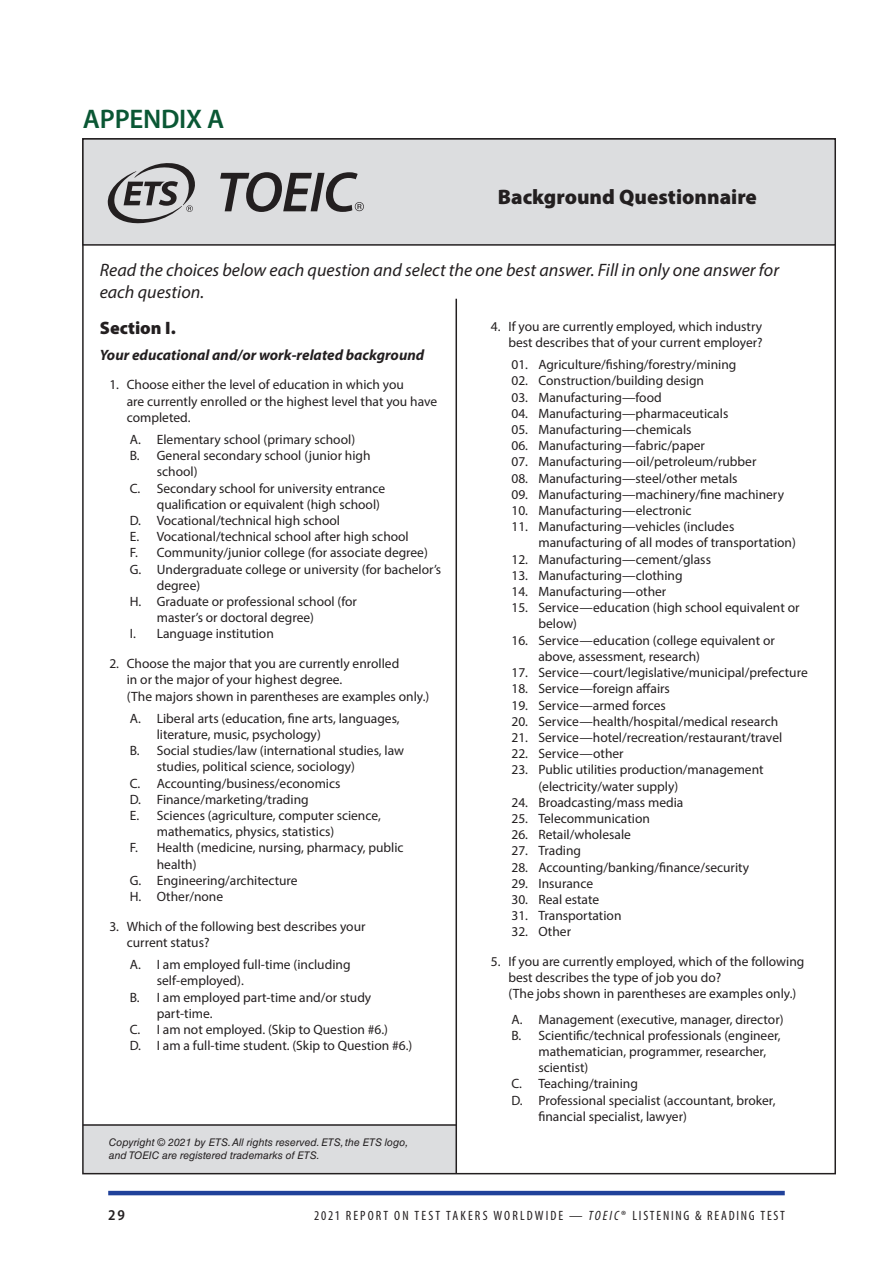
<style>
.page{position:relative;width:893px;height:1263px;background:#fff}
.page>*{position:absolute;margin:0;border:0;box-sizing:border-box;transform-origin:0 0}
.t1{font:600 27px "Myriad Pro";letter-spacing:-.01em;color:#0a5734}
.t2{font:900 21px "Myriad Pro";color:#231f20}
.t3{font:italic 18px/21.6px "Myriad Pro";color:#231f20}
.t4{font:900 18px "Myriad Pro";color:#231f20}
.t5{font:italic 700 15px "Myriad Pro";color:#231f20}
.t6{font:600 semi-condensed 15px "Myriad Pro";color:#231f20}
.t7{font:13.5px/16.2px "Myriad Pro";color:#231f20}
.t8{font:condensed 13.5px "Myriad Pro";letter-spacing:.14em;color:#231f20}
.t9{font:italic 10.5px/12.6px "Helvetica LT Std";color:#231f20}
.s1{font-style:italic}
</style>
<div class="page">
<hr style="left:108px;top:1191px;width:677px;height:4px;background:#20419a">
<div style="left:83px;top:1125px;width:373px;height:49px;background:#dcdddf"></div>
<hr style="left:455px;top:299px;width:2px;height:875px;background:#231f20">
<hr style="left:83px;top:1124px;width:373px;height:2px;background:#231f20">
<div style="left:83px;top:139px;width:752px;height:106px;background:#dcdddf"></div>
<div style="left:82px;top:138px;width:754px;height:108px;border:1px solid #231f20"></div>
<svg style="left:107px;top:163px;width:88px;height:61px"></svg>
<svg style="left:220px;top:172px;width:144px;height:40px"></svg>
<h1 class="t1" style="left:83px;top:102px;width:143px">APPENDIX A</h1>
<h2 class="t2" style="left:498px;top:183px;width:261px">Background Questionnaire</h2>
<h3 class="t3" style="left:100px;top:259px;width:681px">Read the choices below each question and select the one best answer. Fill in only one answer for each question.</h3>
<h3 class="t4" style="left:100px;top:316px;width:78px">Section I.</h3>
<p class="t5" style="left:100px;top:345px;width:326px">Your educational and/or work-related background</p>
<p class="t7" style="left:127px;top:377px;width:312px;text-indent:-17px">1. Choose either the level of education in which you<br>are currently enrolled or the highest level that you have completed.</p>
<p class="t7" style="left:130px;top:431px;width:227px">A. Elementary school (primary school)</p>
<p class="t7" style="left:130px;top:447px;width:242px">B. General secondary school (junior high</p>
<p class="t7" style="left:157px;top:464px;width:42px">school)</p>
<p class="t7" style="left:130px;top:480px;width:257px">C. Secondary school for university entrance</p>
<p class="t7" style="left:157px;top:496px;width:225px">qualification or equivalent (high school)</p>
<p class="t7" style="left:130px;top:512px;width:212px">D. Vocational/technical high school</p>
<p class="t7" style="left:130px;top:528px;width:281px">E. Vocational/technical school after high school</p>
<p class="t7" style="left:130px;top:545px;width:300px">F. Community/junior college (for associate degree)</p>
<p class="t7" style="left:130px;top:561px;width:313px">G. Undergraduate college or university (for bachelor’s</p>
<p class="t7" style="left:157px;top:577px;width:45px">degree)</p>
<p class="t7" style="left:130px;top:593px;width:229px">H. Graduate or professional school (for</p>
<p class="t7" style="left:157px;top:609px;width:159px">master’s or doctoral degree)</p>
<p class="t7" style="left:130px;top:626px;width:146px">I. Language institution</p>
<p class="t7" style="left:127px;top:655px;width:304px;text-indent:-17px">2. Choose the major that you are currently enrolled<br>in or the major of your highest degree.<br>(The majors shown in parentheses are examples only.)</p>
<p class="t7" style="left:130px;top:710px;width:271px">A. Liberal arts (education, fine arts, languages,</p>
<p class="t7" style="left:157px;top:726px;width:166px">literature, music, psychology)</p>
<p class="t7" style="left:130px;top:742px;width:276px">B. Social studies/law (international studies, law</p>
<p class="t7" style="left:157px;top:758px;width:200px">studies, political science, sociology)</p>
<p class="t7" style="left:130px;top:775px;width:212px">C. Accounting/business/economics</p>
<p class="t7" style="left:130px;top:791px;width:180px">D. Finance/marketing/trading</p>
<p class="t7" style="left:130px;top:807px;width:253px">E. Sciences (agriculture, computer science,</p>
<p class="t7" style="left:157px;top:823px;width:179px">mathematics, physics, statistics)</p>
<p class="t7" style="left:130px;top:839px;width:275px">F. Health (medicine, nursing, pharmacy, public</p>
<p class="t7" style="left:157px;top:856px;width:41px">health)</p>
<p class="t7" style="left:130px;top:872px;width:169px">G. Engineering/architecture</p>
<p class="t7" style="left:130px;top:888px;width:95px">H. Other/none</p>
<p class="t7" style="left:127px;top:918px;width:240px;text-indent:-17px">3. Which of the following best describes your current status?</p>
<p class="t7" style="left:130px;top:956px;width:222px">A. I am employed full-time (including</p>
<p class="t7" style="left:157px;top:972px;width:89px">self-employed).</p>
<p class="t7" style="left:130px;top:989px;width:243px">B. I am employed part-time and/or study</p>
<p class="t7" style="left:157px;top:1005px;width:57px">part-time.</p>
<p class="t7" style="left:130px;top:1021px;width:260px">C. I am not employed. (Skip to Question #6.)</p>
<p class="t7" style="left:130px;top:1037px;width:284px">D. I am a full-time student. (Skip to Question #6.)</p>
<p class="t7" style="left:491px;top:318px;width:273px;text-align:right">4. If you are currently employed, which industry best describes that of your current employer?</p>
<p class="t7" style="left:511px;top:356px;width:227px">01. Agriculture/fishing/forestry/mining</p>
<p class="t7" style="left:511px;top:373px;width:194px">02. Construction/building design</p>
<p class="t7" style="left:511px;top:389px;width:152px">03. Manufacturing—food</p>
<p class="t7" style="left:511px;top:405px;width:218px">04. Manufacturing—pharmaceuticals</p>
<p class="t7" style="left:511px;top:421px;width:182px">05. Manufacturing—chemicals</p>
<p class="t7" style="left:511px;top:437px;width:195px">06. Manufacturing—fabric/paper</p>
<p class="t7" style="left:511px;top:454px;width:247px">07. Manufacturing—oil/petroleum/rubber</p>
<p class="t7" style="left:511px;top:470px;width:228px">08. Manufacturing—steel/other metals</p>
<p class="t7" style="left:511px;top:486px;width:274px">09. Manufacturing—machinery/fine machinery</p>
<p class="t7" style="left:511px;top:502px;width:182px">10. Manufacturing—electronic</p>
<p class="t7" style="left:538px;top:518px;width:259px;text-indent:-27px">11. Manufacturing—vehicles (includes manufacturing of all modes of transportation)</p>
<p class="t7" style="left:511px;top:551px;width:201px">12. Manufacturing—cement/glass</p>
<p class="t7" style="left:511px;top:567px;width:173px">13. Manufacturing—clothing</p>
<p class="t7" style="left:511px;top:583px;width:156px">14. Manufacturing—other</p>
<p class="t7" style="left:538px;top:599px;width:263px;text-indent:-27px">15. Service—education (high school equivalent or below)</p>
<p class="t7" style="left:538px;top:632px;width:238px;text-indent:-27px">16. Service—education (college equivalent or above, assessment, research)</p>
<p class="t7" style="left:511px;top:664px;width:298px">17. Service—court/legislative/municipal/prefecture</p>
<p class="t7" style="left:511px;top:680px;width:160px">18. Service—foreign affairs</p>
<p class="t7" style="left:511px;top:697px;width:156px">19. Service—armed forces</p>
<p class="t7" style="left:511px;top:713px;width:268px">20. Service—health/hospital/medical research</p>
<p class="t7" style="left:511px;top:729px;width:272px">21. Service—hotel/recreation/restaurant/travel</p>
<p class="t7" style="left:511px;top:745px;width:114px">22. Service—other</p>
<p class="t7" style="left:538px;top:761px;width:227px;text-indent:-27px">23. Public utilities production/management (electricity/water supply)</p>
<p class="t7" style="left:511px;top:794px;width:173px">24. Broadcasting/mass media</p>
<p class="t7" style="left:511px;top:810px;width:140px">25. Telecommunication</p>
<p class="t7" style="left:511px;top:826px;width:121px">26. Retail/wholesale</p>
<p class="t7" style="left:511px;top:842px;width:71px">27. Trading</p>
<p class="t7" style="left:511px;top:859px;width:239px">28. Accounting/banking/finance/security</p>
<p class="t7" style="left:511px;top:875px;width:83px">29. Insurance</p>
<p class="t7" style="left:511px;top:891px;width:89px">30. Real estate</p>
<p class="t7" style="left:511px;top:907px;width:112px">31. Transportation</p>
<p class="t7" style="left:511px;top:923px;width:61px">32. Other</p>
<p class="t7" style="left:508px;top:953px;width:297px;text-indent:-17px">5. If you are currently employed, which of the following best describes the type of job you do?<br>(The jobs shown in parentheses are examples only.)</p>
<p class="t7" style="left:511px;top:1011px;width:274px">A. Management (executive, manager, director)</p>
<p class="t7" style="left:511px;top:1027px;width:271px">B. Scientific/technical professionals (engineer,</p>
<p class="t7" style="left:538px;top:1043px;width:229px">mathematician, programmer, researcher,</p>
<p class="t7" style="left:538px;top:1059px;width:52px">scientist)</p>
<p class="t7" style="left:511px;top:1075px;width:128px">C. Teaching/training</p>
<p class="t7" style="left:511px;top:1092px;width:266px">D. Professional specialist (accountant, broker,</p>
<p class="t7" style="left:538px;top:1108px;width:150px">financial specialist, lawyer)</p>
<p class="t9" style="left:109px;top:1136px;width:301px">Copyright © 2021 by ETS. All rights reserved. ETS, the ETS logo, and TOEIC are registered trademarks of ETS.</p>
<p class="t6" style="left:108px;top:1205px;width:18px">29</p>
<p class="t8" style="left:314px;top:1207px;width:472px">2021 REPORT ON TEST TAKERS WORLDWIDE — <span class="s1">TOEIC</span>® LISTENING &amp; READING TEST</p>
</div>
